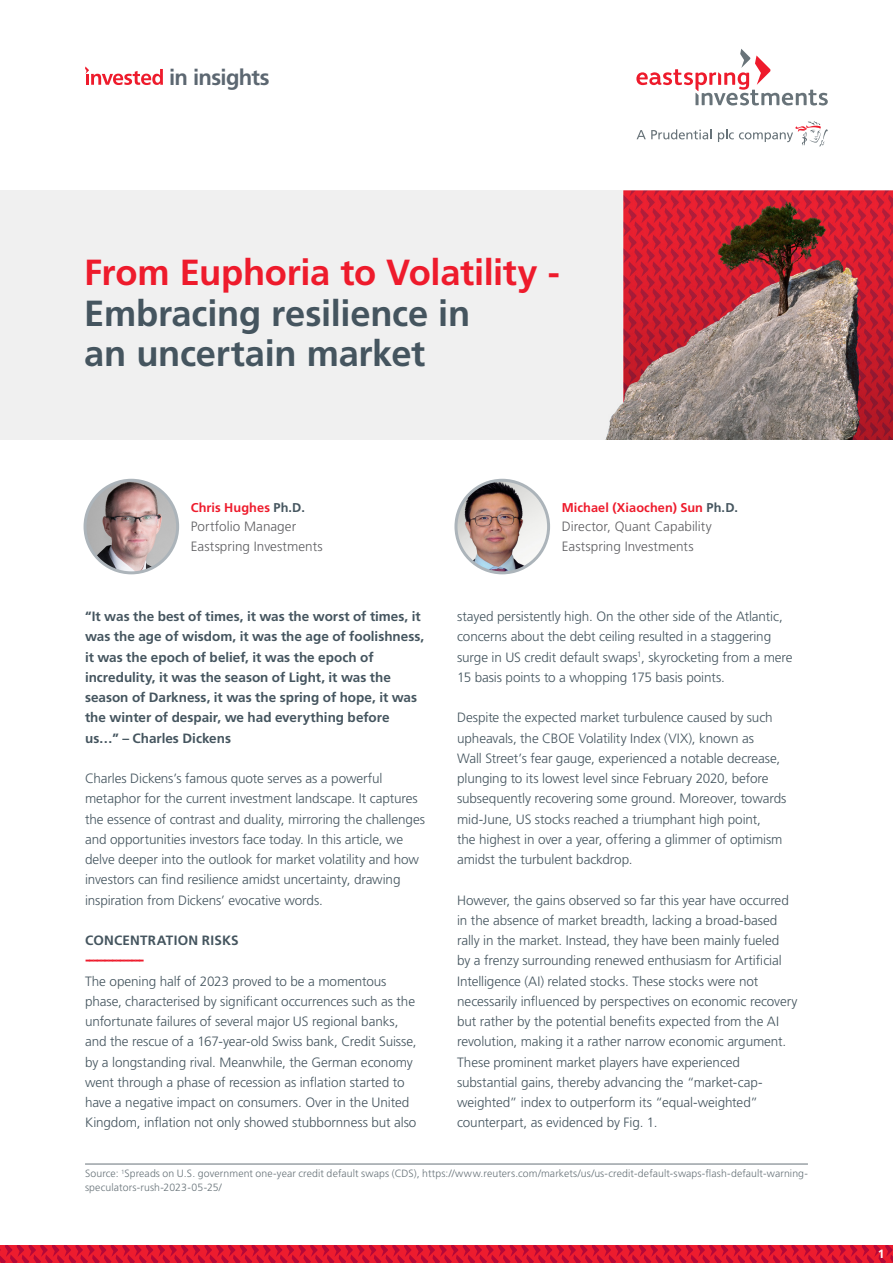
<style>
.page{position:relative;width:893px;height:1263px;background:#fff}
.page>*{position:absolute;margin:0;border:0;box-sizing:border-box;transform-origin:0 0}
.Header_style{font:700 36.3px/40.7px "Frutiger LT Std";letter-spacing:-.01em;color:#45555f}
.t1{font:700 22.05px "Frutiger LT Std";letter-spacing:-.03em;color:#5c6771}
.Sub_header_bold{font:700 16.5px "Frutiger LT Std";color:#ee1b2c}
.Sub_header_bold-2{font:300 13.5px/20.2px "Frutiger LT Std";letter-spacing:-.01em;color:#45555f}
.Body_Copy_new{font:300 13.5px/20.2px "Frutiger LT Std";letter-spacing:-.01em;color:#45555f}
.Body_Copy_new-2{font:700 13.5px/20.2px "Frutiger LT Std";color:#45555f}
.Body_copy{font:300 13.5px/19.5px "Frutiger LT Std";letter-spacing:.005em;color:#5f5f62}
.Body_copy-2{font:700 12.75px "Frutiger LT Std";letter-spacing:.005em;color:#ee1b2c}
.t2{font:700 12px "Frutiger LT Std";color:#fff}
.Footnotes{font:300 10.5px/13.5px "Frutiger LT Std";letter-spacing:.01em;color:#687379}
.s1{color:#ee1b2c}
.s2{color:#45555f}
</style>
<div class="page">
<svg style="left:0;top:1245px;width:893px;height:18px;background:#d91531"></svg>
<svg style="left:85px;top:66px;width:78px;height:19px"></svg>
<svg style="left:636px;top:49px;width:192px;height:57px"></svg>
<svg style="left:637px;top:129px;width:74px;height:10px"></svg>
<svg style="left:718px;top:121px;width:110px;height:26px"></svg>
<img style="left:0;top:190px;width:893px;height:250px">
<img style="left:85px;top:480px;width:93px;height:93px;border-radius:46px">
<div style="left:84px;top:479px;width:95px;height:95px;border:3px solid #acb4ba;border-radius:50%"></div>
<hr style="left:85px;top:1164px;width:723px;height:1px;background:#687379">
<img style="left:456px;top:480px;width:93px;height:93px;border-radius:46px">
<div style="left:454px;top:479px;width:96px;height:95px;border:3px solid #acb4ba;border-radius:50%"></div>
<h2 class="t1" style="left:169px;top:64px;width:102px">in insights</h2>
<p class="Header_style" style="left:84px;top:252px;width:477px"><span class="s1">From Euphoria to Volatility -<br></span>Embracing resilience in<br>an uncertain market</p>
<p class="Body_copy-2" style="left:191px;top:500px;width:116px">Chris Hughes <span class="s2">Ph.D.</span></p>
<p class="Body_copy" style="left:191px;top:517px;width:133px">Portfolio Manager<br>Eastspring Investments</p>
<p class="Body_Copy_new-2" style="left:85px;top:606px;width:341px">“It was the best of times, it was the worst of times, it was the age of wisdom, it was the age of foolishness, it was the epoch of belief, it was the epoch of incredulity, it was the season of Light, it was the season of Darkness, it was the spring of hope, it was the winter of despair, we had everything before us…” – Charles Dickens</p>
<p class="Body_Copy_new" style="left:85px;top:768px;width:341px">Charles Dickens’s famous quote serves as a powerful metaphor for the current investment landscape. It captures the essence of contrast and duality, mirroring the challenges and opportunities investors face today. In this article, we delve deeper into the outlook for market volatility and how investors can find resilience amidst uncertainty, drawing inspiration from Dickens’ evocative words.</p>
<p class="Body_Copy_new-2" style="left:85px;top:930px;width:155px">CONCENTRATION RISKS</p>
<p class="Sub_header_bold" style="left:85px;top:950px;width:61px">---------------</p>
<p class="Sub_header_bold-2" style="left:85px;top:971px;width:333px">The opening half of 2023 proved to be a momentous phase, characterised by significant occurrences such as the unfortunate failures of several major US regional banks, and the rescue of a 167-year-old Swiss bank, Credit Suisse, by a longstanding rival. Meanwhile, the German economy went through a phase of recession as inflation started to have a negative impact on consumers. Over in the United Kingdom, inflation not only showed stubbornness but also</p>
<p class="Body_copy-2" style="left:562px;top:500px;width:178px">Michael (Xiaochen) Sun <span class="s2">Ph.D.</span></p>
<p class="Body_copy" style="left:562px;top:517px;width:152px">Director, Quant Capability</p>
<p class="Body_copy" style="left:562px;top:537px;width:133px">Eastspring Investments</p>
<p class="Sub_header_bold-2" style="left:457px;top:606px;width:337px">stayed persistently high. On the other side of the Atlantic, concerns about the debt ceiling resulted in a staggering surge in US credit default swaps<sup>1</sup>, skyrocketing from a mere 15 basis points to a whopping 175 basis points.</p>
<p class="Sub_header_bold-2" style="left:457px;top:708px;width:331px">Despite the expected market turbulence caused by such upheavals, the CBOE Volatility Index (VIX), known as<br>Wall Street’s fear gauge, experienced a notable decrease, plunging to its lowest level since February 2020, before subsequently recovering some ground. Moreover, towards mid-June, US stocks reached a triumphant high point,<br>the highest in over a year, offering a glimmer of optimism amidst the turbulent backdrop.</p>
<p class="Sub_header_bold-2" style="left:457px;top:890px;width:342px">However, the gains observed so far this year have occurred in the absence of market breadth, lacking a broad-based rally in the market. Instead, they have been mainly fueled<br>by a frenzy surrounding renewed enthusiasm for Artificial Intelligence (AI) related stocks. These stocks were not necessarily influenced by perspectives on economic recovery but rather by the potential benefits expected from the AI revolution, making it a rather narrow economic argument.<br>These prominent market players have experienced substantial gains, thereby advancing the “market-cap&shy;weighted” index to outperform its “equal-weighted” counterpart, as evidenced by Fig. 1.</p>
<p class="Footnotes" style="left:85px;top:1167px;width:724px">Source: <sup>1</sup>Spreads on U.S. government one-year credit default swaps (CDS), https://www.reuters.com/markets/us/us-credit-default-swaps-flash-default-warning&shy;speculators-rush-2023-05-25/</p>
<p class="t2" style="left:878px;top:1247px;width:8px">1</p>
</div>
